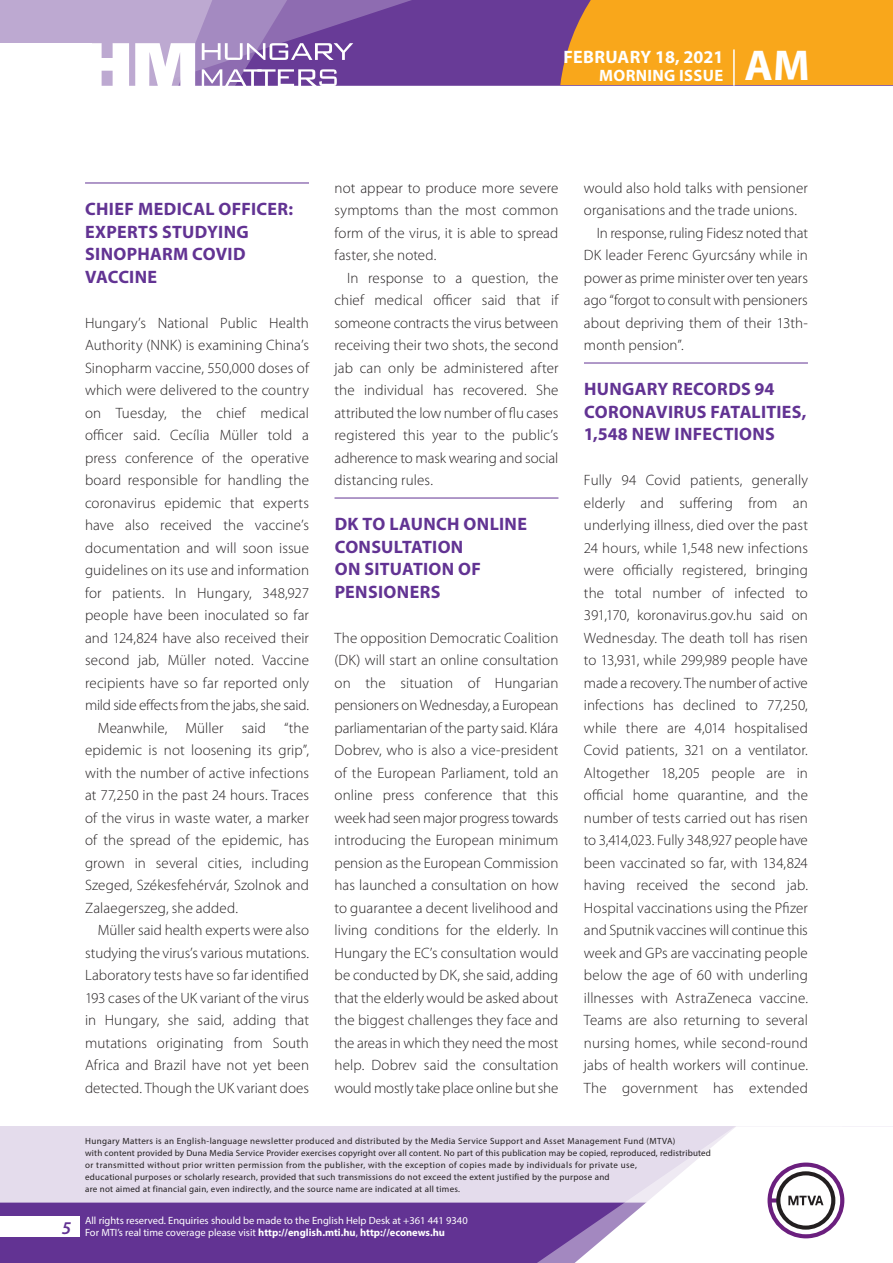
<style>
.page{position:relative;width:893px;height:1263px;background:#fff}
.page>*{position:absolute;margin:0;border:0;box-sizing:border-box;transform-origin:0 0}
.t1{font:700 43.35px "Myriad Pro";color:#fff}
._01_cimsor{font:700 18px/22.5px "Myriad Pro";letter-spacing:.02em;color:#623393}
.t2{font:700 18px "Myriad Pro";color:#fff}
.t3{font:italic 600 18px "Myriad Pro";color:#623393}
.t4{font:700 16.5px "Myriad Pro";letter-spacing:.02em;color:#fff}
._03_kenyer_szöveg-1{font:300 15px/22.5px "Myriad Pro";letter-spacing:.005em;color:#231f20;text-align:justify}
._03_kenyer_szöveg-2{font:300 15px/22.5px "Myriad Pro";letter-spacing:.005em;color:#231f20;text-align:justify}
.t5{font:10.5px/12px "Myriad Pro";color:#fff}
.t6{font:9px/12px "Myriad Pro";letter-spacing:.03em;color:#231f20}
.s1{font-weight:700}
</style>
<div class="page">
<div style="left:0;top:1126px;width:893px;height:137px;background:#e4dcec"></div>
<div style="left:0;top:1202px;width:506px;height:61px;background:#623393"></div>
<svg style="left:506px;top:1202px;width:69px;height:61px;background:#6b3e99"></svg>
<svg style="left:575px;top:1126px;width:318px;height:137px"></svg>
<div style="left:0;top:1216px;width:79px;height:20px;background:#fff"></div>
<div style="left:0;top:0;width:893px;height:85px;background:#683b97"></div>
<div style="left:560px;top:0;width:333px;height:85px;background:#f9a71b"></div>
<hr style="left:733px;top:49px;width:2px;height:37px;background:#fff">
<svg style="left:0;top:0;width:479px;height:86px"></svg>
<hr style="left:85px;top:183px;width:224px;height:1px;background:#623393">
<hr style="left:334px;top:498px;width:224px;height:1px;background:#623393">
<hr style="left:584px;top:363px;width:224px;height:1px;background:#623393">
<p class="t2" style="left:563px;top:45px;width:161px">FEBRUARY 18, 2021</p>
<p class="t4" style="left:599px;top:65px;width:125px">MORNING ISSUE</p>
<h1 class="t1" style="left:745px;top:37px;width:67px">AM</h1>
<p class="_01_cimsor" style="left:85px;top:197px;width:209px">CHIEF MEDICAL OFFICER:<br>EXPERTS STUDYING<br>SINOPHARM COVID<br>VACCINE</p>
<p class="_03_kenyer_szöveg-1" style="left:85px;top:311px;width:225px">Hungary’s National Public Health Authority (NNK) is examining China’s Sinopharm vaccine, 550,000 doses of which were delivered to the country on Tuesday, the chief medical officer said. Cecília Müller told a press conference of the operative board responsible for handling the coronavirus epidemic that experts have also received the vaccine’s documentation and will soon issue guidelines on its use and information for patients. In Hungary, 348,927 people have been inoculated so far and 124,824 have also received their second jab, Müller noted. Vaccine recipients have so far reported only mild side effects from the jabs, she said.</p>
<p class="_03_kenyer_szöveg-2" style="left:85px;top:716px;width:226px;text-indent:13px">Meanwhile, Müller said “the epidemic is not loosening its grip”, with the number of active infections at 77,250 in the past 24 hours. Traces of the virus in waste water, a marker of the spread of the epidemic, has grown in several cities, including Szeged, Székesfehérvár, Szolnok and Zalaegerszeg, she added.</p>
<p class="_03_kenyer_szöveg-2" style="left:85px;top:919px;width:225px;text-indent:13px">Müller said health experts were also studying the virus’s various mutations.<br>Laboratory tests have so far identified 193 cases of the UK variant of the virus in Hungary, she said, adding that mutations originating from South Africa and Brazil have not yet been detected. Though the UK variant does</p>
<p class="_03_kenyer_szöveg-2" style="left:334px;top:176px;width:225px">not appear to produce more severe symptoms than the most common form of the virus, it is able to spread faster, she noted.</p>
<p class="_03_kenyer_szöveg-2" style="left:334px;top:266px;width:226px;text-indent:13px">In response to a question, the chief medical officer said that if someone contracts the virus between receiving their two shots, the second jab can only be administered after the individual has recovered. She attributed the low number of flu cases registered this year to the public’s adherence to mask wearing and social distancing rules.</p>
<p class="_01_cimsor" style="left:335px;top:512px;width:194px">DK TO LAUNCH ONLINE<br>CONSULTATION<br>ON SITUATION OF<br>PENSIONERS</p>
<p class="_03_kenyer_szöveg-1" style="left:334px;top:626px;width:225px">The opposition Democratic Coalition (DK) will start an online consultation on the situation of Hungarian pensioners on Wednesday, a European parliamentarian of the party said. Klára Dobrev, who is also a vice-president of the European Parliament, told an online press conference that this week had seen major progress towards introducing the European minimum pension as the European Commission has launched a consultation on how to guarantee a decent livelihood and living conditions for the elderly. In Hungary the EC’s consultation would be conducted by DK, she said, adding that the elderly would be asked about the biggest challenges they face and the areas in which they need the most help. Dobrev said the consultation would mostly take place online but she</p>
<p class="_03_kenyer_szöveg-1" style="left:584px;top:176px;width:225px">would also hold talks with pensioner organisations and the trade unions.</p>
<p class="_03_kenyer_szöveg-2" style="left:584px;top:221px;width:225px;text-indent:13px">In response, ruling Fidesz noted that DK leader Ferenc Gyurcsány while in power as prime minister over ten years ago “forgot to consult with pensioners about depriving them of their 13th&shy;month pension”.</p>
<p class="_01_cimsor" style="left:584px;top:377px;width:224px">HUNGARY RECORDS 94<br>CORONAVIRUS FATALITIES,<br>1,548 NEW INFECTIONS</p>
<p class="_03_kenyer_szöveg-1" style="left:584px;top:469px;width:226px">Fully 94 Covid patients, generally elderly and suffering from an underlying illness, died over the past 24 hours, while 1,548 new infections were officially registered, bringing the total number of infected to 391,170, koronavirus.gov.hu said on Wednesday. The death toll has risen to 13,931, while 299,989 people have made a recovery. The number of active infections has declined to 77,250, while there are 4,014 hospitalised Covid patients, 321 on a ventilator.<br>Altogether 18,205 people are in official home quarantine, and the number of tests carried out has risen to 3,414,023. Fully 348,927 people have been vaccinated so far, with 134,824 having received the second jab.<br>Hospital vaccinations using the Pfizer and Sputnik vaccines will continue this week and GPs are vaccinating people below the age of 60 with underling illnesses with AstraZeneca vaccine.<br>Teams are also returning to several nursing homes, while second-round jabs of health workers will continue.<br>The government has extended</p>
<p class="t3" style="left:62px;top:1217px;width:11px">5</p>
<p class="t6" style="left:85px;top:1134px;width:627px">Hungary Matters is an English-language newsletter produced and distributed by the Media Service Support and Asset Management Fund (MTVA)<br>with content provided by Duna Media Service Provider exercises copyright over all content. No part of this publication may be copied, reproduced, redistributed or transmitted without prior written permission from the publisher, with the exception of copies made by individuals for private use,<br>educational purposes or scholarly research, provided that such transmissions do not exceed the extent justified by the purpose and<br>are not aimed at financial gain, even indirectly, and the source name are indicated at all times.</p>
<p class="t5" style="left:85px;top:1214px;width:384px">All rights reserved. Enquiries should be made to the English Help Desk at +361 441 9340<br>For MTI’s real time coverage please visit <span class="s1">http://english.mti.hu</span>, <span class="s1">http://econews.hu</span></p>
</div>
